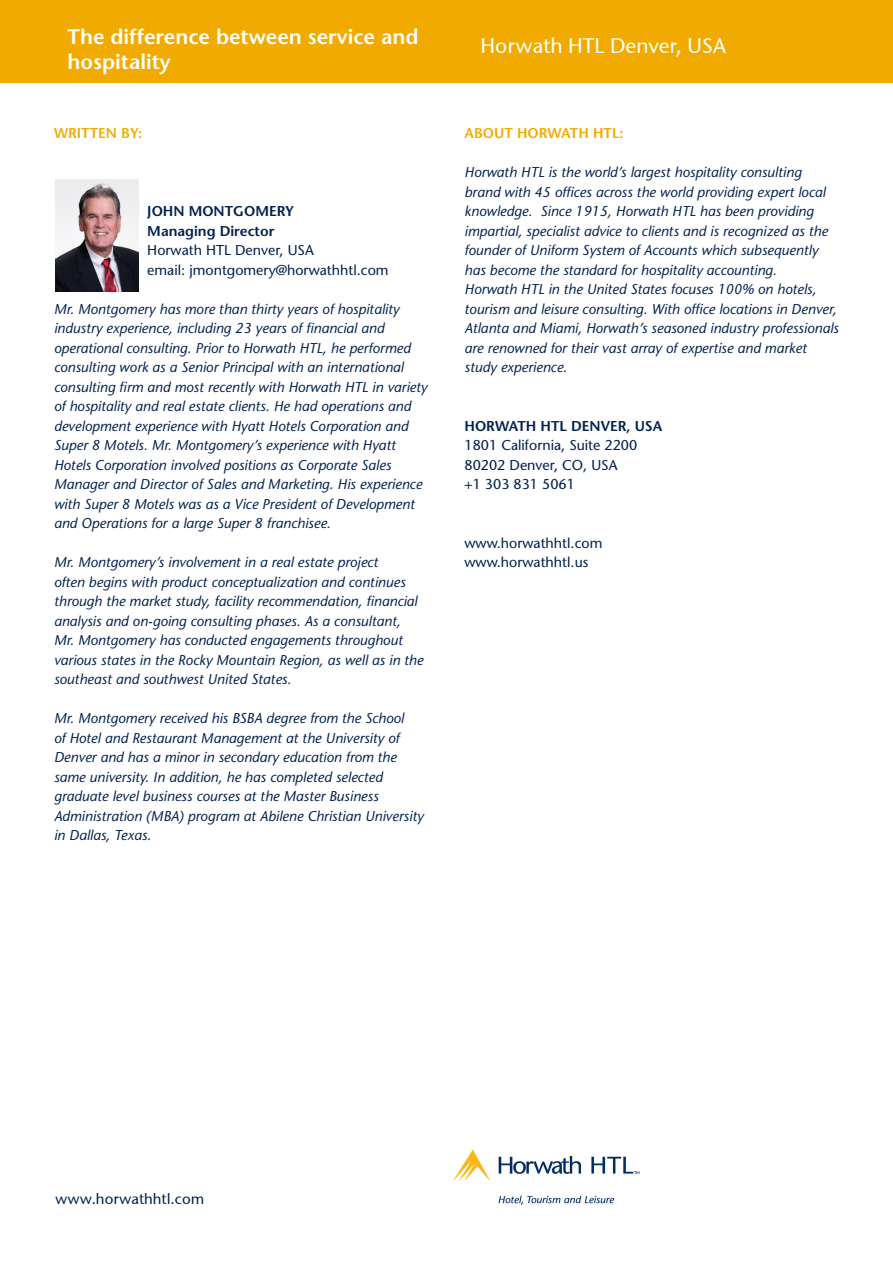
<style>
.page{position:relative;width:893px;height:1263px;background:#fff}
.page>*{position:absolute;margin:0;border:0;box-sizing:border-box;transform-origin:0 0}
.t1{font:600 21px/25.2px "Stone Sans Std";color:#fff}
.t2{font:21px "Stone Sans ITCTT Medium";color:#fff}
.t3{font:15px "Stone Sans ITCTT Medium";color:#00204e}
.t4{font:italic 500 14.25px/19.5px "Stone Sans Std";color:#00204e}
.t5{font:500 14.25px "Stone Sans Std";color:#00204e}
.t6{font:600 14.25px "Stone Sans Std";color:#00204e}
.t7{font:600 14.25px "Stone Sans Std";color:#f1ab00}
</style>
<div class="page">
<div style="left:0;top:0;width:893px;height:83px;background:#f1ab00"></div>
<img style="left:453px;top:1149px;width:187px;height:56px">
<img style="left:55px;top:180px;width:84px;height:111px">
<h1 class="t1" style="left:68px;top:24px;width:352px">The difference between service and hospitality</h1>
<h1 class="t2" style="left:480px;top:33px;width:247px">Horwath HTL Denver, USA</h1>
<p class="t7" style="left:54px;top:124px;width:90px">WRITTEN BY:</p>
<p class="t6" style="left:147px;top:202px;width:148px">JOHN MONTGOMERY</p>
<p class="t6" style="left:147px;top:222px;width:129px">Managing Director</p>
<p class="t5" style="left:147px;top:242px;width:168px">Horwath HTL Denver, USA</p>
<p class="t5" style="left:147px;top:261px;width:243px">email: jmontgomery@horwathhtl.com</p>
<p class="t4" style="left:54px;top:299px;width:375px">Mr. Montgomery has more than thirty years of hospitality industry experience, including 23 years of financial and operational consulting. Prior to Horwath HTL, he performed consulting work as a Senior Principal with an international consulting firm and most recently with Horwath HTL in variety of hospitality and real estate clients. He had operations and development experience with Hyatt Hotels Corporation and Super 8 Motels. Mr. Montgomery’s experience with Hyatt Hotels Corporation involved positions as Corporate Sales Manager and Director of Sales and Marketing. His experience with Super 8 Motels was as a Vice President of Development and Operations for a large Super 8 franchisee.</p>
<p class="t4" style="left:54px;top:552px;width:371px">Mr. Montgomery’s involvement in a real estate project<br>often begins with product conceptualization and continues through the market study, facility recommendation, financial analysis and on-going consulting phases. As a consultant, Mr. Montgomery has conducted engagements throughout various states in the Rocky Mountain Region, as well as in the southeast and southwest United States.</p>
<p class="t4" style="left:54px;top:708px;width:371px">Mr. Montgomery received his BSBA degree from the School<br>of Hotel and Restaurant Management at the University of Denver and has a minor in secondary education from the same university. In addition, he has completed selected graduate level business courses at the Master Business Administration (MBA) program at Abilene Christian University in Dallas, Texas.</p>
<p class="t7" style="left:464px;top:124px;width:161px">ABOUT HORWATH HTL:</p>
<p class="t4" style="left:464px;top:162px;width:365px">Horwath HTL is the world’s largest hospitality consulting brand with 45 offices across the world providing expert local knowledge. Since 1915, Horwath HTL has been providing impartial, specialist advice to clients and is recognized as the founder of Uniform System of Accounts which subsequently has become the standard for hospitality accounting.</p>
<p class="t4" style="left:464px;top:279px;width:376px">Horwath HTL in the United States focuses 100% on hotels, tourism and leisure consulting. With office locations in Denver, Atlanta and Miami, Horwath’s seasoned industry professionals are renowned for their vast array of expertise and market study experience.</p>
<p class="t6" style="left:464px;top:417px;width:199px">HORWATH HTL DENVER, USA</p>
<p class="t5" style="left:464px;top:437px;width:174px">1801 California, Suite 2200</p>
<p class="t5" style="left:464px;top:456px;width:154px">80202 Denver, CO, USA</p>
<p class="t5" style="left:464px;top:476px;width:112px">+1 303 831 5061</p>
<p class="t5" style="left:464px;top:534px;width:139px">www.horwathhtl.com</p>
<p class="t5" style="left:464px;top:554px;width:125px">www.horwathhtl.us</p>
<p class="t3" style="left:55px;top:1189px;width:151px">www.horwathhtl.com</p>
</div>
